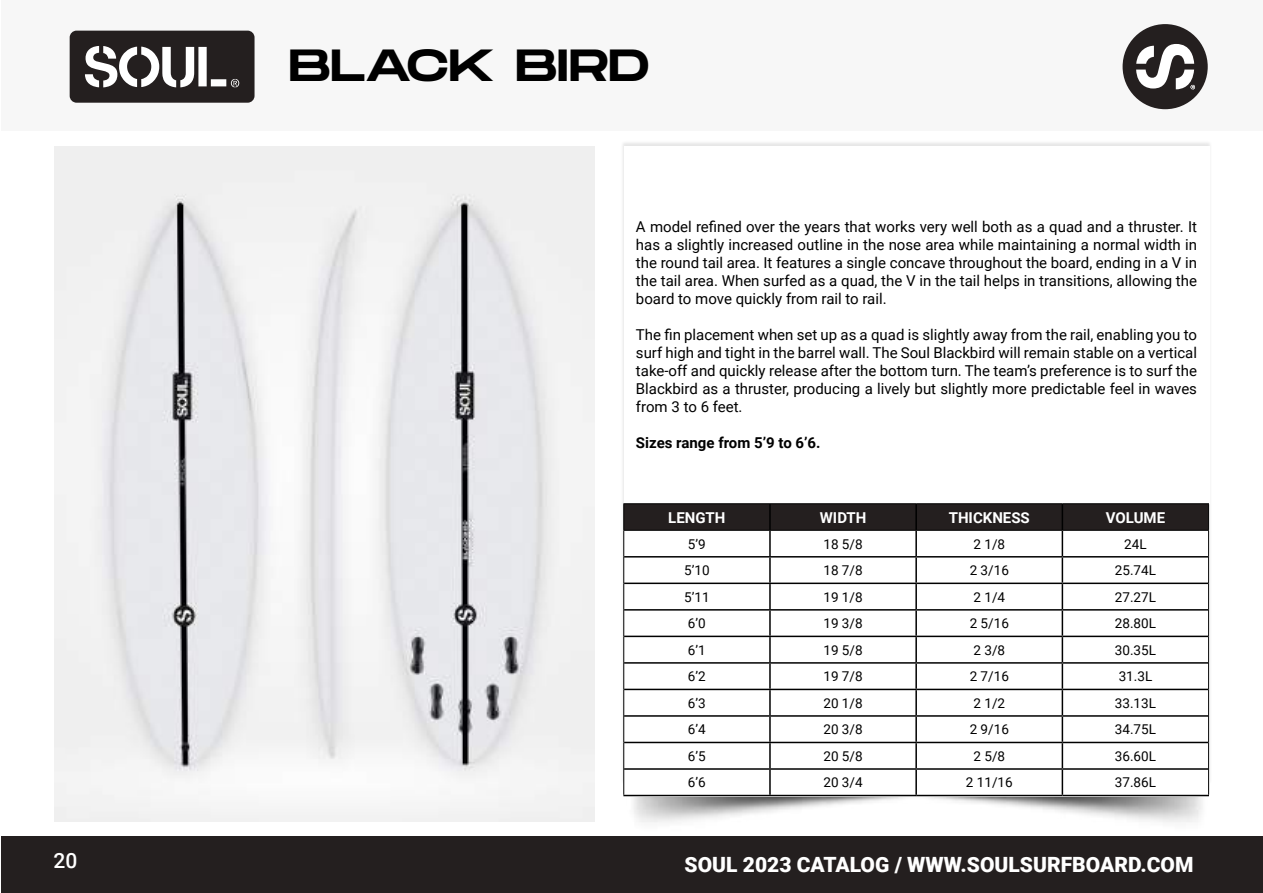
<style>
.page{position:relative;width:1263px;height:893px;background:#fff}
.page>*{position:absolute;margin:0;border:0;box-sizing:border-box;transform-origin:0 0}
.t1{font:45px "Monument Extended";letter-spacing:-.015em;color:#000}
.t2{font:900 21px "Roboto";color:#fff}
.t3{font:500 21px "Roboto";color:#fff}
.t4{font:15px/18px "Roboto";color:#000;text-align:justify}
.t5{font:700 15px "Roboto";color:#fff}
.t6{font:700 15px "Roboto";color:#000}
.t7{font:13.5px "Roboto";color:#000}
</style>
<div class="page">
<div style="left:1px;top:0;width:1262px;height:130px;background:#f7f7f7"></div>
<div style="left:1px;top:836px;width:1262px;height:57px;background:#241f1f"></div>
<div style="left:70px;top:31px;width:185px;height:72px;background:#241f1f;border-radius:7px"></div>
<svg style="left:85px;top:46px;width:154px;height:41px"></svg>
<div style="left:1122px;top:24px;width:86px;height:85px;background:#241f1f;border-radius:50%"></div>
<svg style="left:1136px;top:44px;width:59px;height:45px"></svg>
<div style="left:620px;top:141px;width:592px;height:644px;background:#000;opacity:.1"></div>
<div style="left:624px;top:147px;width:585px;height:638px;background:#fff"></div>
<img style="left:633px;top:797px;width:569px;height:26px">
<img style="left:54px;top:147px;width:540px;height:675px">
<hr style="left:623px;top:795px;width:147px;height:1px;background:#000">
<hr style="left:770px;top:795px;width:146px;height:1px;background:#000">
<hr style="left:916px;top:795px;width:146px;height:1px;background:#000">
<hr style="left:1062px;top:795px;width:147px;height:1px;background:#000">
<hr style="left:623px;top:503px;width:147px;height:1px;background:#000">
<hr style="left:770px;top:503px;width:146px;height:1px;background:#000">
<hr style="left:916px;top:503px;width:146px;height:1px;background:#000">
<hr style="left:1062px;top:503px;width:147px;height:1px;background:#000">
<svg style="left:623px;top:504px;width:586px;height:291px"></svg>
<h1 class="t1" style="left:288px;top:32px;width:363px">BLACK BIRD</h1>
<p class="t4" style="left:636px;top:217px;width:563px">A model refined over the years that works very well both as a quad and a thruster. It has a slightly increased outline in the nose area while maintaining a normal width in the round tail area. It features a single concave throughout the board, ending in a V in the tail area. When surfed as a quad, the V in the tail helps in transitions, allowing the board to move quickly from rail to rail.</p>
<p class="t4" style="left:636px;top:325px;width:563px">The fin placement when set up as a quad is slightly away from the rail, enabling you to surf high and tight in the barrel wall. The Soul Blackbird will remain stable on a vertical take-off and quickly release after the bottom turn. The team’s preference is to surf the Blackbird as a thruster, producing a lively but slightly more predictable feel in waves from 3 to 6 feet.</p>
<p class="t6" style="left:636px;top:432px;width:186px">Sizes range from 5’9 to 6’6.</p>
<p class="t5" style="left:668px;top:507px;width:59px">LENGTH</p>
<p class="t5" style="left:820px;top:507px;width:48px">WIDTH</p>
<p class="t5" style="left:949px;top:507px;width:83px">THICKNESS</p>
<p class="t5" style="left:1106px;top:507px;width:61px">VOLUME</p>
<p class="t7" style="left:688px;top:534px;width:19px">5’9</p>
<p class="t7" style="left:823px;top:534px;width:41px">18 5/8</p>
<p class="t7" style="left:973px;top:534px;width:33px">2 1/8</p>
<p class="t7" style="left:1124px;top:534px;width:24px">24L</p>
<p class="t7" style="left:684px;top:561px;width:27px">5’10</p>
<p class="t7" style="left:823px;top:561px;width:41px">18 7/8</p>
<p class="t7" style="left:970px;top:561px;width:41px">2 3/16</p>
<p class="t7" style="left:1115px;top:561px;width:43px">25.74L</p>
<p class="t7" style="left:684px;top:587px;width:27px">5’11</p>
<p class="t7" style="left:823px;top:587px;width:41px">19 1/8</p>
<p class="t7" style="left:973px;top:587px;width:33px">2 1/4</p>
<p class="t7" style="left:1115px;top:587px;width:43px">27.27L</p>
<p class="t7" style="left:688px;top:614px;width:19px">6’0</p>
<p class="t7" style="left:823px;top:614px;width:41px">19 3/8</p>
<p class="t7" style="left:970px;top:614px;width:41px">2 5/16</p>
<p class="t7" style="left:1115px;top:614px;width:43px">28.80L</p>
<p class="t7" style="left:688px;top:640px;width:19px">6’1</p>
<p class="t7" style="left:823px;top:640px;width:41px">19 5/8</p>
<p class="t7" style="left:973px;top:640px;width:33px">2 3/8</p>
<p class="t7" style="left:1115px;top:640px;width:43px">30.35L</p>
<p class="t7" style="left:688px;top:667px;width:19px">6’2</p>
<p class="t7" style="left:823px;top:667px;width:41px">19 7/8</p>
<p class="t7" style="left:970px;top:667px;width:41px">2 7/16</p>
<p class="t7" style="left:1119px;top:667px;width:35px">31.3L</p>
<p class="t7" style="left:688px;top:693px;width:19px">6’3</p>
<p class="t7" style="left:823px;top:693px;width:41px">20 1/8</p>
<p class="t7" style="left:973px;top:693px;width:33px">2 1/2</p>
<p class="t7" style="left:1115px;top:693px;width:43px">33.13L</p>
<p class="t7" style="left:688px;top:720px;width:19px">6’4</p>
<p class="t7" style="left:823px;top:720px;width:41px">20 3/8</p>
<p class="t7" style="left:970px;top:720px;width:41px">2 9/16</p>
<p class="t7" style="left:1115px;top:720px;width:43px">34.75L</p>
<p class="t7" style="left:688px;top:746px;width:19px">6’5</p>
<p class="t7" style="left:823px;top:746px;width:41px">20 5/8</p>
<p class="t7" style="left:973px;top:746px;width:33px">2 5/8</p>
<p class="t7" style="left:1115px;top:746px;width:43px">36.60L</p>
<p class="t7" style="left:688px;top:773px;width:19px">6’6</p>
<p class="t7" style="left:823px;top:773px;width:41px">20 3/4</p>
<p class="t7" style="left:966px;top:773px;width:48px">2 11/16</p>
<p class="t7" style="left:1115px;top:773px;width:43px">37.86L</p>
<h2 class="t3" style="left:53px;top:845px;width:25px">20</h2>
<h2 class="t2" style="left:685px;top:850px;width:510px">SOUL 2023 CATALOG / WWW.SOULSURFBOARD.COM</h2>
</div>
